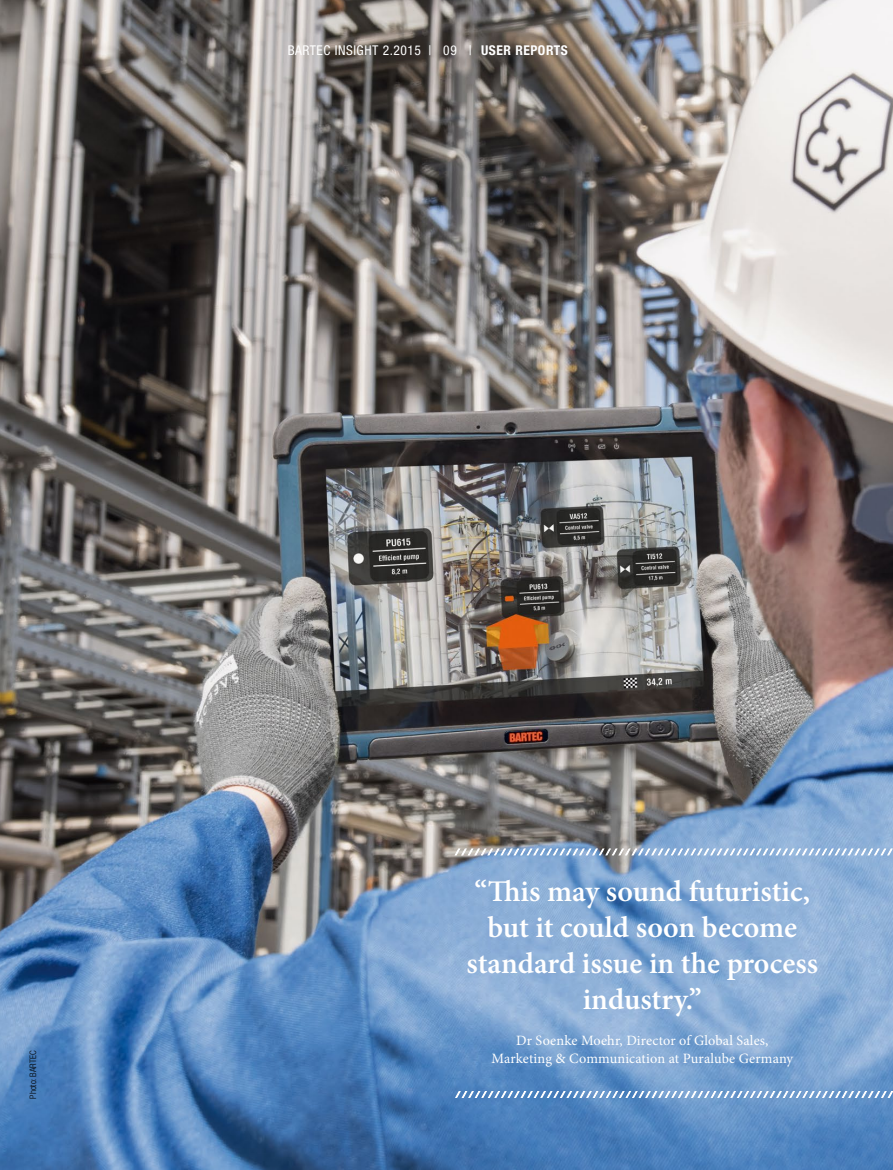
<style>
.page{position:relative;width:893px;height:1170px;background:#fff}
.page>*{position:absolute;margin:0;border:0;box-sizing:border-box;transform-origin:0 0}
.t1{font:600 30px/36px "Minion Pro";color:#fff;text-align:center}
.t2{font:14.25px/18px "Minion Pro";letter-spacing:.01em;color:#fff;text-align:center}
.t3{font:condensed 13.5px "Helvetica Neue LT Std";letter-spacing:.04em;color:#fff}
.t4{font:300 condensed 9px "Helvetica Neue LT Std";color:#000}
.s1{font-weight:700}
</style>
<div class="page">
<img style="left:0;top:0;width:893px;height:1169px">
<svg style="left:455px;top:848px;width:438px;height:7px"></svg>
<svg style="left:455px;top:1090px;width:438px;height:7px"></svg>
<p class="t3" style="left:288px;top:42px;width:282px">BARTEC INSIGHT 2.2015 | 09 | <span class="s1">USER REPORTS</span></p>
<p class="t4" style="left:28px;top:1098px;width:50px;rotate:-90deg">Photo: BARTEC</p>
<p class="t1" style="left:467px;top:872px;width:353px">“This may sound futuristic, but it could soon become standard issue in the process industry.”</p>
<p class="t2" style="left:492px;top:1031px;width:303px">Dr Soenke Moehr, Director of Global Sales,<br>Marketing &amp; Communication at Puralube Germany</p>
</div>
